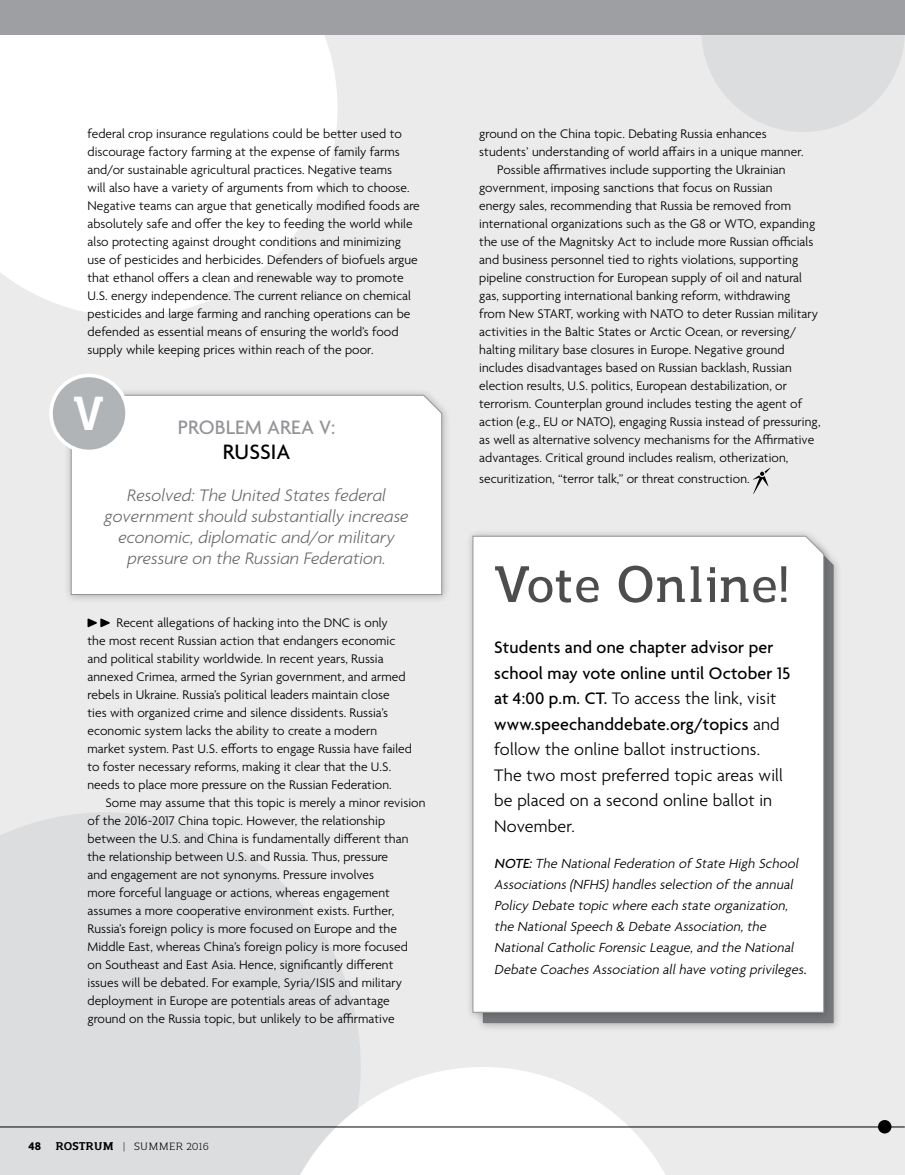
<style>
.page{position:relative;width:905px;height:1175px;background:#fff}
.page>*{position:absolute;margin:0;border:0;box-sizing:border-box;transform-origin:0 0}
.t1{font:600 51px "Regan Slab";color:#4d4d4f}
.t2{font:700 47.55px "Regan Slab";color:#fff;scale:.91 1}
.t3{font:500 22.5px "Agenda";letter-spacing:.005em;color:#000}
.t4{font:500 21px "Agenda";letter-spacing:.005em;color:#939598}
.t5{font:300 18px/25.5px "Agenda";letter-spacing:.01em;color:#000}
.t6{font:italic 300 18px/21px "Agenda";letter-spacing:.005em;color:#636466;text-align:center}
.t7{font:italic 300 14.25px/21px "Agenda";color:#000}
.t8{font:300 13.5px/18px "Agenda";letter-spacing:.005em;color:#000}
.t9{font:10.5px "Regan Slab";color:#000}
.s1{font-family:"Agenda";font-weight:700;font-size:12px}
.s2{font-weight:700;font-size:11.25px}
.s3{font-weight:500}
.s4{font-size:16.5px}
</style>
<div class="page">
<div style="left:0;top:0;width:904px;height:1174px;background:#ebebec"></div>
<div style="left:63px;top:387px;width:388px;height:216px;background:#000;opacity:.25"></div>
<div style="left:71px;top:395px;width:371px;height:200px;background:#fff"></div>
<svg style="left:0;top:812px;width:361px;height:362px;fill:#dcddde"></svg>
<svg style="left:0;top:35px;width:337px;height:282px;background:#fcfcfc"></svg>
<svg style="left:274px;top:1067px;width:417px;height:107px;fill:#fff"></svg>
<svg style="left:702px;top:35px;width:202px;height:97px"></svg>
<div style="left:51px;top:375px;width:76px;height:76px;background:#b1b4b6;border-radius:50%"></div>
<div style="left:49px;top:373px;width:80px;height:80px;border:4px solid #fff;border-radius:50%"></div>
<svg style="left:87px;top:618px;width:23px;height:10px"></svg>
<svg style="left:753px;top:468px;width:17px;height:26px"></svg>
<div style="left:475px;top:539px;width:367px;height:493px;background:#000;opacity:.25"></div>
<div style="left:465px;top:528px;width:367px;height:493px;background:#000;opacity:.25"></div>
<div style="left:472px;top:536px;width:352px;height:476px;background:#fff"></div>
<hr style="left:0;top:1126px;width:904px;height:1px;background:#000">
<div style="left:878px;top:1120px;width:13px;height:13px;background:#000;border-radius:50%"></div>
<div style="left:0;top:0;width:904px;height:35px;background:#9d9fa2"></div>
<p class="t8" style="left:87px;top:125px;width:334px">federal crop insurance regulations could be better used to discourage factory farming at the expense of family farms and/or sustainable agricultural practices. Negative teams<br>will also have a variety of arguments from which to choose.<br>Negative teams can argue that genetically modified foods are absolutely safe and offer the key to feeding the world while also protecting against drought conditions and minimizing use of pesticides and herbicides. Defenders of biofuels argue that ethanol offers a clean and renewable way to promote U.S. energy independence. The current reliance on chemical pesticides and large farming and ranching operations can be defended as essential means of ensuring the world’s food supply while keeping prices within reach of the poor.</p>
<h2 class="t2" style="left:74px;top:378px;width:35px">V</h2>
<h3 class="t4" style="left:178px;top:415px;width:159px">PROBLEM AREA V:</h3>
<h3 class="t3" style="left:223px;top:440px;width:69px">RUSSIA</h3>
<h3 class="t6" style="left:105px;top:485px;width:305px">Resolved: The United States federal government should substantially increase economic, diplomatic and/or military pressure on the Russian Federation.</h3>
<p class="t8" style="left:87px;top:614px;width:326px;text-indent:29px">Recent allegations of hacking into the DNC is only<br>the most recent Russian action that endangers economic and political stability worldwide. In recent years, Russia annexed Crimea, armed the Syrian government, and armed rebels in Ukraine. Russia’s political leaders maintain close ties with organized crime and silence dissidents. Russia’s economic system lacks the ability to create a modern market system. Past U.S. efforts to engage Russia have failed to foster necessary reforms, making it clear that the U.S. needs to place more pressure on the Russian Federation.</p>
<p class="t8" style="left:87px;top:794px;width:339px;text-indent:18px">Some may assume that this topic is merely a minor revision of the 2016-2017 China topic. However, the relationship between the U.S. and China is fundamentally different than the relationship between U.S. and Russia. Thus, pressure<br>and engagement are not synonyms. Pressure involves<br>more forceful language or actions, whereas engagement assumes a more cooperative environment exists. Further, Russia’s foreign policy is more focused on Europe and the Middle East, whereas China’s foreign policy is more focused on Southeast and East Asia. Hence, significantly different issues will be debated. For example, Syria/ISIS and military deployment in Europe are potentials areas of advantage ground on the Russia topic, but unlikely to be affirmative</p>
<p class="t9" style="left:29px;top:1138px;width:182px"><span class="s1">48</span> <span class="s2">ROSTRUM</span> | SUMMER 2016</p>
<p class="t8" style="left:479px;top:125px;width:289px">ground on the China topic. Debating Russia enhances</p>
<p class="t8" style="left:479px;top:143px;width:326px">students’ understanding of world affairs in a unique manner.</p>
<p class="t8" style="left:497px;top:161px;width:290px">Possible affirmatives include supporting the Ukrainian</p>
<p class="t8" style="left:479px;top:179px;width:295px">government, imposing sanctions that focus on Russian</p>
<p class="t8" style="left:479px;top:197px;width:313px">energy sales, recommending that Russia be removed from</p>
<p class="t8" style="left:479px;top:215px;width:337px">international organizations such as the G8 or WTO, expanding</p>
<p class="t8" style="left:479px;top:233px;width:335px">the use of the Magnitsky Act to include more Russian officials</p>
<p class="t8" style="left:479px;top:251px;width:320px">and business personnel tied to rights violations, supporting</p>
<p class="t8" style="left:479px;top:269px;width:324px">pipeline construction for European supply of oil and natural</p>
<p class="t8" style="left:479px;top:287px;width:312px">gas, supporting international banking reform, withdrawing</p>
<p class="t8" style="left:479px;top:305px;width:340px">from New START, working with NATO to deter Russian military</p>
<p class="t8" style="left:479px;top:323px;width:319px">activities in the Baltic States or Arctic Ocean, or reversing/</p>
<p class="t8" style="left:479px;top:341px;width:307px">halting military base closures in Europe. Negative ground</p>
<p class="t8" style="left:479px;top:359px;width:314px">includes disadvantages based on Russian backlash, Russian</p>
<p class="t8" style="left:479px;top:377px;width:309px">election results, U.S. politics, European destabilization, or</p>
<p class="t8" style="left:479px;top:395px;width:324px">terrorism. Counterplan ground includes testing the agent of</p>
<p class="t8" style="left:479px;top:413px;width:343px">action (e.g., EU or NATO), engaging Russia instead of pressuring,</p>
<p class="t8" style="left:479px;top:431px;width:336px">as well as alternative solvency mechanisms for the Affirmative</p>
<p class="t8" style="left:479px;top:449px;width:310px">advantages. Critical ground includes realism, otherization,</p>
<p class="t8" style="left:479px;top:470px;width:272px">securitization, “terror talk,” or threat construction.</p>
<h1 class="t1" style="left:494px;top:547px;width:297px">Vote Online!</h1>
<p class="t5" style="left:494px;top:635px;width:297px"><span class="s3">Students and one chapter advisor per school may vote online until October 15 at 4:00 p.m. CT.</span> To access the link, visit <span class="s3">www.speechanddebate.org/topics</span> and follow the online ballot instructions.<br>The two most preferred topic areas will be placed on a second online ballot in November.</p>
<p class="t7" style="left:494px;top:853px;width:308px"><span class="s3">NOTE:</span> The NationalFederation of State High School Associations (NFHS)handles selection of the annual Policy Debate topic where each state organization, the NationalSpeech &amp; Debate Association,the NationalCatholic Forensic League,and the National</p>
<p class="t7" style="left:494px;top:960px;width:317px">Debate Coaches Association allhave voting privileges<span class="s4">.</span></p>
</div>
